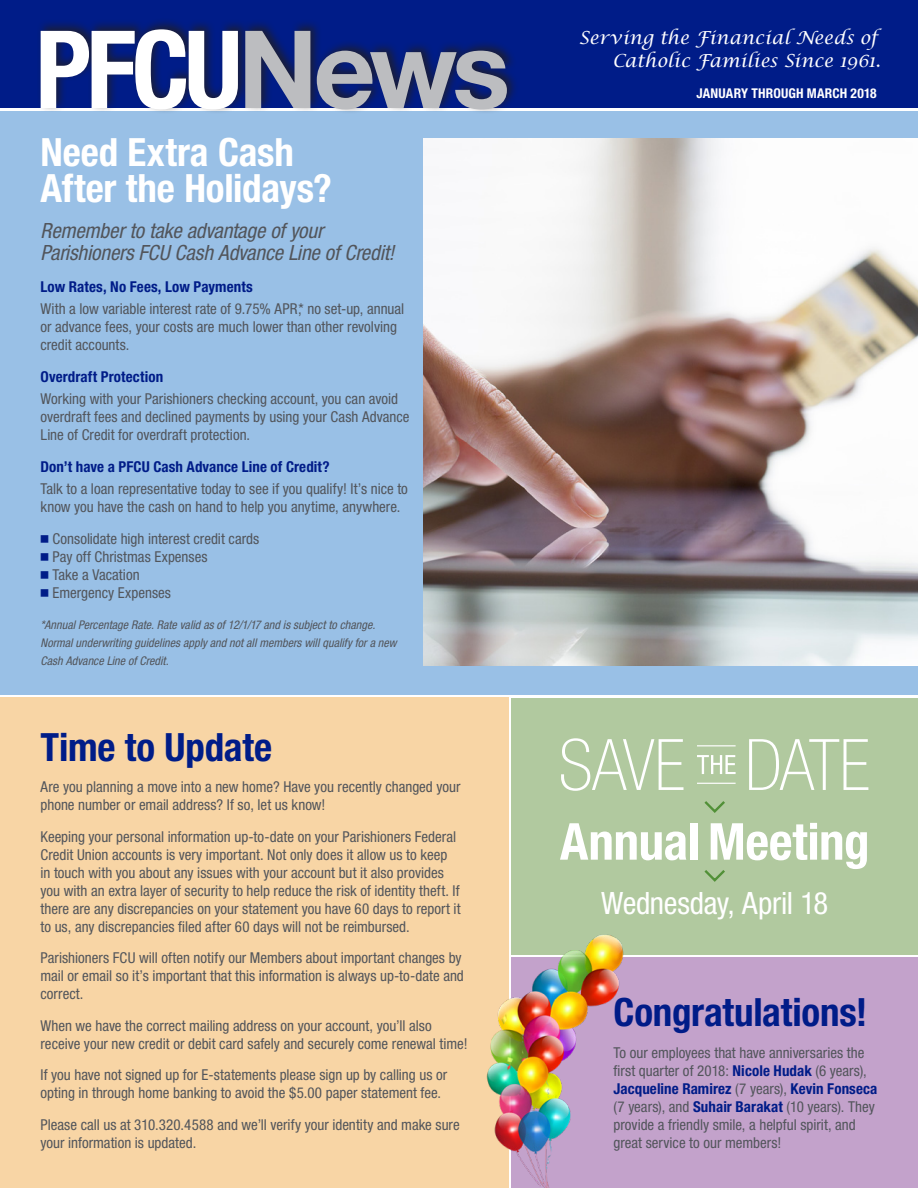
<style>
.page{position:relative;width:918px;height:1188px;background:#fff}
.page>*{position:absolute;margin:0;border:0;box-sizing:border-box;transform-origin:0 0}
.t1{font:700 condensed 108px "Helvetica Neue LT Std";color:#fff}
.story_title_white{font:700 condensed 51px "Helvetica Neue LT Std";letter-spacing:-.01em;color:#fff}
.story_title_white-2{font:700 condensed 39px/36px "Helvetica Neue LT Std";letter-spacing:-.005em;color:#fff}
.story_title_white-3{font:700 condensed 39px "Helvetica Neue LT Std";letter-spacing:-.005em;color:#001c88}
.story_title_white-4{font:condensed 30.9px "Helvetica Neue LT Std";letter-spacing:-.01em;color:#fff}
.story_subtitle_white{font:italic condensed 21px/22.5px "Helvetica Neue LT Std";letter-spacing:-.01em;color:#52555b}
.t2{font:italic 18px/22.5px "Lucida Calligraphy";letter-spacing:-.005em;color:#fff;text-align:right}
.story_white{font:condensed 15px/18px "Helvetica Neue LT Std";color:#52555b}
.story_white-2{font:700 condensed 15px "Helvetica Neue LT Std";letter-spacing:.005em;color:#001c88}
.t3{font:700 condensed 13.5px "Helvetica Neue LT Std";letter-spacing:.015em;color:#fff}
.story_white-3{font:italic condensed 12px/18px "Helvetica Neue LT Std";letter-spacing:.005em;color:#52555b}
.s1{font-stretch:normal;color:#bcbdc0}
.s2{font-family:"Universal Std Newswith Comm Pi";font-stretch:normal;color:#001c88}
.s3{font-weight:700;color:#001c88}
</style>
<div class="page">
<div style="left:0;top:0;width:918px;height:108px;background:#001c88"></div>
<div style="left:0;top:111px;width:918px;height:584px;background:#99c0e6"></div>
<div style="left:0;top:698px;width:508px;height:490px;background:#f8d5a5"></div>
<div style="left:512px;top:698px;width:406px;height:257px;background:#b1c99f"></div>
<div style="left:512px;top:958px;width:406px;height:230px;background:#c3a2cb"></div>
<div style="left:36px;top:17px;width:482px;height:97px;background:#231f20;opacity:.75"></div>
<img style="left:486px;top:927px;width:170px;height:261px">
<img style="left:423px;top:138px;width:495px;height:527px">
<svg style="left:561px;top:738px;width:123px;height:53px"></svg>
<svg style="left:749px;top:739px;width:119px;height:51px"></svg>
<svg style="left:697px;top:755px;width:39px;height:19px"></svg>
<hr style="left:697px;top:745px;width:39px;height:1px;background:#fff">
<hr style="left:697px;top:783px;width:39px;height:1px;background:#fff">
<svg style="left:704px;top:801px;width:21px;height:12px"></svg>
<svg style="left:704px;top:870px;width:21px;height:12px"></svg>
<p class="t1" style="left:35px;top:4px;width:476px">PFCU<span class="s1">News</span></p>
<p class="story_title_white-2" style="left:40px;top:133px;width:293px">Need Extra Cash<br>After the Holidays?</p>
<p class="story_subtitle_white" style="left:40px;top:220px;width:355px">Remember to take advantage of your<br>Parishioners FCU Cash Advance Line of Credit!</p>
<p class="story_white-2" style="left:40px;top:277px;width:214px">Low Rates, No Fees, Low Payments</p>
<p class="story_white" style="left:40px;top:300px;width:365px">With a low variable interest rate of 9.75% APR,* no set-up, annual or advance fees, your costs are much lower than other revolving credit accounts.</p>
<p class="story_white-2" style="left:40px;top:367px;width:124px">Overdraft Protection</p>
<p class="story_white" style="left:40px;top:390px;width:370px">Working with your Parishioners checking account, you can avoid overdraft fees and declined payments by using your Cash Advance<br>Line of Credit for overdraft protection.</p>
<p class="story_white-2" style="left:40px;top:457px;width:291px">Don’t have a PFCU Cash Advance Line of Credit?</p>
<p class="story_white" style="left:40px;top:480px;width:369px">Talk to a loan representative today to see if you qualify! It’s nice to know you have the cash on hand to help you anytime, anywhere.</p>
<p class="story_white" style="left:40px;top:529px;width:220px"><span class="s2">◾</span> Consolidate high interest credit cards</p>
<p class="story_white" style="left:40px;top:547px;width:169px"><span class="s2">◾</span> Pay off Christmas Expenses</p>
<p class="story_white" style="left:40px;top:565px;width:101px"><span class="s2">◾</span> Take a Vacation</p>
<p class="story_white" style="left:40px;top:583px;width:132px"><span class="s2">◾</span> Emergency Expenses</p>
<p class="story_white-3" style="left:40px;top:616px;width:358px">*Annual Percentage Rate. Rate valid as of 12/1/17 and is subject to change.<br>Normal underwriting guidelines apply and not all members will qualify for a new<br>Cash Advance Line of Credit.</p>
<p class="story_title_white-3" style="left:40px;top:723px;width:233px">Time to Update</p>
<p class="story_white" style="left:40px;top:778px;width:422px">Are you planning a move into a new home? Have you recently changed your phone number or email address? If so, let us know!</p>
<p class="story_white" style="left:40px;top:827px;width:422px">Keeping your personal information up-to-date on your Parishioners Federal Credit Union accounts is very important. Not only does it allow us to keep in touch with you about any issues with your account but it also provides you with an extra layer of security to help reduce the risk of identity theft. If there are any discrepancies on your statement you have 60 days to report it to us, any discrepancies filed after 60 days will not be reimbursed.</p>
<p class="story_white" style="left:40px;top:949px;width:425px">Parishioners FCU will often notify our Members about important changes by mail or email so it’s important that this information is always up-to-date and correct.</p>
<p class="story_white" style="left:40px;top:1016px;width:429px">When we have the correct mailing address on your account, you’ll also receive your new credit or debit card safely and securely come renewal time!</p>
<p class="story_white" style="left:40px;top:1066px;width:408px">If you have not signed up for E-statements please sign up by calling us or opting in through home banking to avoid the $5.00 paper statement fee.</p>
<p class="story_white" style="left:40px;top:1115px;width:421px">Please call us at 310.320.4588 and we’ll verify your identity and make sure your information is updated.</p>
<p class="t2" style="left:579px;top:27px;width:303px">Serving the Financial Needs of<br>Catholic Families Since 1961.</p>
<p class="t3" style="left:696px;top:85px;width:182px">JANUARY THROUGH MARCH 2018</p>
<p class="story_title_white" style="left:560px;top:811px;width:311px">Annual Meeting</p>
<p class="story_title_white-4" style="left:601px;top:885px;width:229px">Wednesday, April 18</p>
<p class="story_title_white-3" style="left:614px;top:989px;width:255px">Congratulations!</p>
<p class="story_white" style="left:614px;top:1043px;width:265px">To our employees that have anniversaries the first quarter of 2018: <span class="s3">Nicole Hudak</span> (6 years), <span class="s3">Jacqueline Ramirez</span> (7 years), <span class="s3">Kevin Fonseca </span>(7 years), and <span class="s3">Suhair Barakat</span> (10 years). They provide a friendly smile, a helpful spirit, and great service to our members!</p>
</div>
